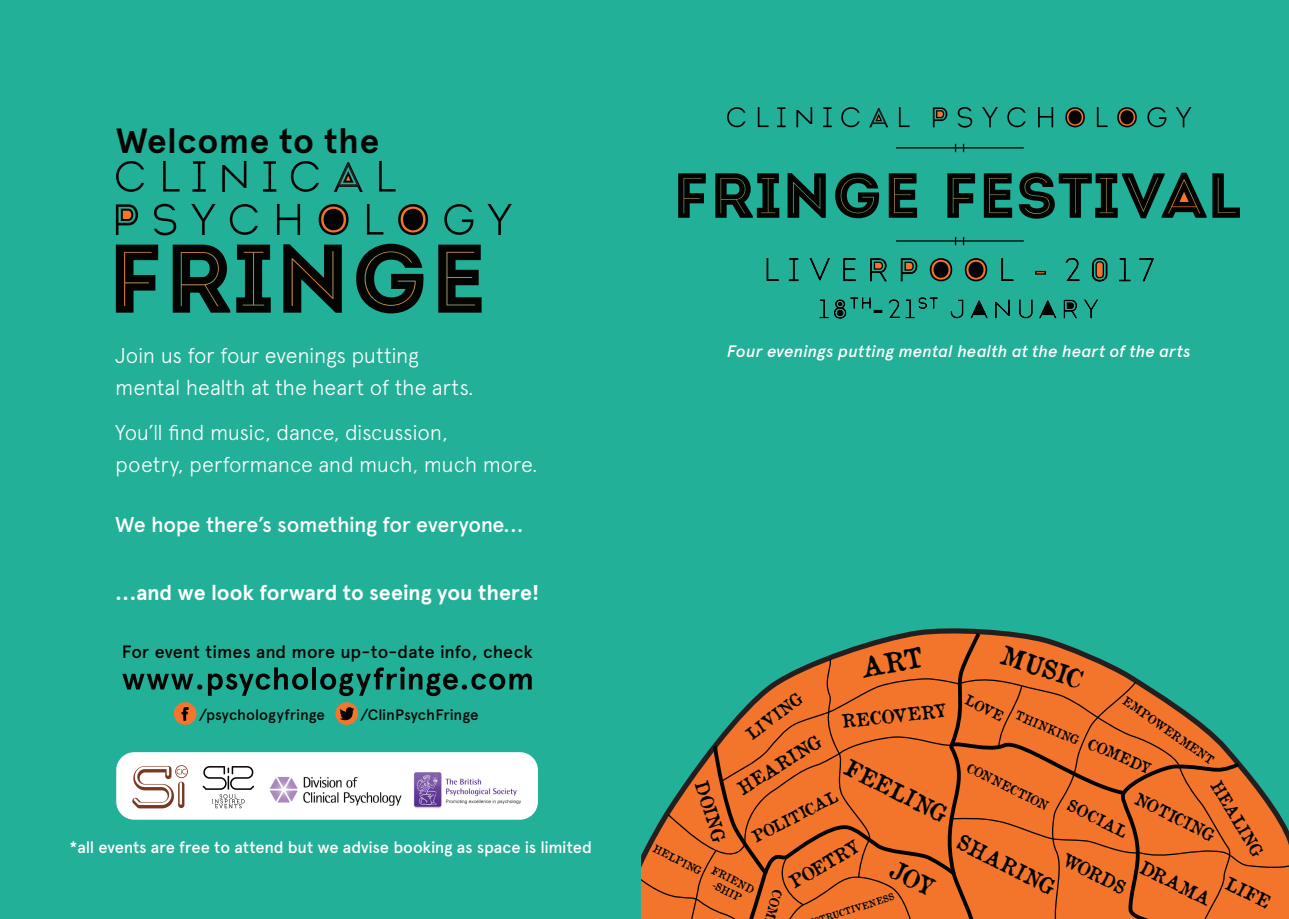
<style>
.page{position:relative;width:1289px;height:919px;background:#fff}
.page>*{position:absolute;margin:0;border:0;box-sizing:border-box;transform-origin:0 0}
.t1{font:700 35.1px "Apercu";letter-spacing:.015em;color:#040503}
.t2{font:25.65px "Old Newspaper Types";color:#040503}
.t3{font:22.65px "Old Newspaper Types";color:#040503}
.t4{font:300 21.45px/31.3px "Apercu";letter-spacing:-.015em;color:#fff}
.t5{font:500 21.45px "Apercu";letter-spacing:-.02em;color:#fff}
.t6{font:700 21.45px "Apercu";letter-spacing:-.005em;color:#fff}
.t7{font:21.15px "Old Newspaper Types";color:#040503}
.t8{font:18.15px "Old Newspaper Types";color:#040503}
.t9{font:500 17.85px "Apercu";color:#050504}
.t10{font:16.65px "Old Newspaper Types";color:#040503}
.t11{font:500 16.5px "Apercu";letter-spacing:-.01em;color:#fff}
.t12{font:italic 500 16.5px "Apercu";letter-spacing:.01em;color:#fff}
.t13{font:16.05px "Old Newspaper Types";color:#040503}
.t14{font:500 15.15px "Apercu";color:#050504}
.t15{font:14.1px "Old Newspaper Types";color:#040503}
.t16{font:12.9px "Old Newspaper Types";color:#040503}
.t17{font:12px "Old Newspaper Types";color:#040503}
.t18{font:10.5px/12.8px "Old Newspaper Types";color:#040503;text-align:center}
.t19{font:9.45px "Old Newspaper Types";color:#040503}
.s1{font-size:15.15px}
</style>
<div class="page">
<div style="left:0;top:0;width:1288px;height:918px;background:#23b098"></div>
<div style="left:116px;top:752px;width:422px;height:67px;background:#fff;border-radius:18px"></div>
<svg style="left:122px;top:667px;width:186px;height:28px"></svg>
<hr style="left:312px;top:667px;width:4px;height:22px;background:#050504">
<svg style="left:320px;top:666px;width:211px;height:30px"></svg>
<div style="left:174px;top:702px;width:22px;height:22px;background:#f3762c;border-radius:50%"></div>
<svg style="left:181px;top:707px;width:8px;height:13px"></svg>
<div style="left:335px;top:702px;width:23px;height:22px;background:#f3762c;border-radius:50%"></div>
<svg style="left:339px;top:705px;width:15px;height:15px"></svg>
<svg style="left:678px;top:173px;width:27px;height:45px"></svg>
<svg style="left:715px;top:173px;width:64px;height:45px"></svg>
<svg style="left:787px;top:173px;width:38px;height:45px"></svg>
<svg style="left:835px;top:173px;width:44px;height:45px"></svg>
<svg style="left:888px;top:173px;width:29px;height:45px"></svg>
<svg style="left:947px;top:173px;width:28px;height:45px"></svg>
<svg style="left:983px;top:173px;width:29px;height:45px"></svg>
<svg style="left:1018px;top:172px;width:188px;height:47px"></svg>
<svg style="left:1212px;top:173px;width:27px;height:45px"></svg>
<hr style="left:896px;top:147px;width:127px;height:1px;background:#040503">
<svg style="left:954px;top:144px;width:2px;height:8px"></svg>
<svg style="left:962px;top:144px;width:2px;height:8px"></svg>
<hr style="left:896px;top:240px;width:127px;height:1px;background:#040503">
<svg style="left:954px;top:237px;width:2px;height:8px"></svg>
<svg style="left:962px;top:237px;width:2px;height:8px"></svg>
<svg style="left:727px;top:107px;width:18px;height:20px"></svg>
<svg style="left:757px;top:107px;width:11px;height:20px"></svg>
<svg style="left:777px;top:107px;width:8px;height:20px"></svg>
<svg style="left:823px;top:107px;width:8px;height:20px"></svg>
<svg style="left:841px;top:107px;width:18px;height:20px"></svg>
<svg style="left:869px;top:108px;width:19px;height:19px"></svg>
<svg style="left:898px;top:107px;width:11px;height:20px"></svg>
<svg style="left:932px;top:107px;width:16px;height:20px"></svg>
<svg style="left:957px;top:107px;width:15px;height:21px"></svg>
<svg style="left:982px;top:107px;width:15px;height:20px"></svg>
<svg style="left:1007px;top:107px;width:18px;height:20px"></svg>
<svg style="left:1038px;top:107px;width:15px;height:20px"></svg>
<svg style="left:1065px;top:107px;width:19px;height:21px"></svg>
<svg style="left:1096px;top:107px;width:11px;height:20px"></svg>
<svg style="left:1117px;top:107px;width:19px;height:21px"></svg>
<svg style="left:1147px;top:107px;width:19px;height:20px"></svg>
<svg style="left:1175px;top:107px;width:16px;height:20px"></svg>
<svg style="left:766px;top:258px;width:13px;height:23px"></svg>
<svg style="left:788px;top:258px;width:11px;height:24px"></svg>
<svg style="left:809px;top:258px;width:21px;height:23px"></svg>
<svg style="left:843px;top:258px;width:13px;height:24px"></svg>
<svg style="left:870px;top:258px;width:17px;height:24px"></svg>
<svg style="left:900px;top:258px;width:18px;height:24px"></svg>
<svg style="left:929px;top:258px;width:23px;height:24px"></svg>
<svg style="left:964px;top:258px;width:23px;height:24px"></svg>
<svg style="left:1001px;top:258px;width:13px;height:23px"></svg>
<svg style="left:1035px;top:271px;width:10px;height:4px"></svg>
<svg style="left:1065px;top:257px;width:15px;height:24px"></svg>
<svg style="left:1092px;top:257px;width:16px;height:25px"></svg>
<svg style="left:1119px;top:258px;width:12px;height:24px"></svg>
<svg style="left:1139px;top:258px;width:15px;height:24px"></svg>
<svg style="left:796px;top:107px;width:17px;height:21px"></svg>
<svg style="left:819px;top:297px;width:63px;height:22px"></svg>
<svg style="left:888px;top:297px;width:50px;height:22px"></svg>
<svg style="left:950px;top:299px;width:13px;height:19px"></svg>
<svg style="left:970px;top:299px;width:62px;height:20px"></svg>
<svg style="left:1039px;top:300px;width:18px;height:18px"></svg>
<svg style="left:1063px;top:299px;width:36px;height:20px"></svg>
<svg style="left:116px;top:244px;width:42px;height:68px"></svg>
<svg style="left:173px;top:244px;width:98px;height:68px"></svg>
<svg style="left:438px;top:244px;width:43px;height:68px"></svg>
<svg style="left:116px;top:161px;width:28px;height:31px"></svg>
<svg style="left:163px;top:161px;width:16px;height:30px"></svg>
<svg style="left:192px;top:161px;width:14px;height:31px"></svg>
<svg style="left:222px;top:161px;width:24px;height:31px"></svg>
<svg style="left:263px;top:161px;width:13px;height:31px"></svg>
<svg style="left:291px;top:161px;width:28px;height:31px"></svg>
<svg style="left:334px;top:162px;width:29px;height:30px"></svg>
<svg style="left:379px;top:161px;width:16px;height:30px"></svg>
<svg style="left:116px;top:204px;width:23px;height:31px"></svg>
<svg style="left:154px;top:203px;width:22px;height:33px"></svg>
<svg style="left:191px;top:204px;width:24px;height:31px"></svg>
<svg style="left:230px;top:204px;width:28px;height:31px"></svg>
<svg style="left:277px;top:203px;width:71px;height:110px"></svg>
<svg style="left:356px;top:204px;width:72px;height:109px"></svg>
<svg style="left:444px;top:204px;width:29px;height:31px"></svg>
<svg style="left:487px;top:204px;width:25px;height:31px"></svg>
<div style="left:219px;top:157px;width:10px;height:8px;background:#23b098"></div>
<div style="left:241px;top:188px;width:10px;height:8px;background:#23b098"></div>
<img style="left:413px;top:772px;width:108px;height:36px">
<img style="left:132px;top:765px;width:56px;height:44px">
<img style="left:202px;top:766px;width:52px;height:43px">
<img style="left:270px;top:777px;width:132px;height:29px">
<svg style="left:641px;top:630px;width:647px;height:289px"></svg>
<h1 class="t1" style="left:116px;top:119px;width:265px">Welcome to the</h1>
<p class="t4" style="left:115px;top:340px;width:360px">Join us for four evenings putting mental health at the heart of the arts.</p>
<p class="t4" style="left:115px;top:417px;width:424px">You’ll find music, dance, discussion,<br>poetry, performance and much, much more.</p>
<p class="t5" style="left:115px;top:511px;width:410px">We hope there’s something for everyone...</p>
<p class="t6" style="left:115px;top:580px;width:426px">...and we look forward to seeing you there!</p>
<p class="t9" style="left:122px;top:641px;width:412px">For event times and more up-to-date info, check</p>
<p class="t14" style="left:199px;top:705px;width:128px">/psychologyfringe</p>
<p class="t14" style="left:360px;top:705px;width:120px">/ClinPsychFringe</p>
<p class="t11" style="left:70px;top:837px;width:524px">*all events are free to attend but we advise booking as space is limited</p>
<p class="t12" style="left:727px;top:341px;width:465px">Four evenings putting mental health at the heart of the arts</p>
<p class="t2" style="left:1006px;top:637px;width:87px;rotate:18deg">MUSIC</p>
<p class="t15" style="left:970px;top:690px;width:42px;rotate:27deg">LOVE</p>
<p class="t10" style="left:741px;top:727px;width:67px;rotate:-37deg">LIVING</p>
<p class="t17" style="left:1128px;top:692px;width:109px;rotate:35deg">EMPOWERMENT</p>
<p class="t8" style="left:840px;top:709px;width:107px;rotate:-6deg">RECOVERY</p>
<p class="t17" style="left:1019px;top:706px;width:147px;rotate:23deg">THINKING <span class="s1">COMEDY</span></p>
<p class="t8" style="left:732px;top:779px;width:96px;rotate:-32deg">HEARING</p>
<p class="t3" style="left:852px;top:752px;width:113px;rotate:27deg">FEELING</p>
<p class="t16" style="left:971px;top:758px;width:91px;rotate:27deg">CONNECTION</p>
<p class="t7" style="left:964px;top:827px;width:108px;rotate:27deg">SHARING</p>
<p class="t10" style="left:1224px;top:775px;width:87px;rotate:59deg">HEALING</p>
<p class="t8" style="left:1231px;top:871px;width:49px;rotate:27deg">LIFE</p>
<p class="t8" style="left:712px;top:777px;width:64px;rotate:72deg">DOING</p>
<p class="t13" style="left:748px;top:828px;width:95px;rotate:-27deg">POLITICAL</p>
<p class="t10" style="left:1140px;top:787px;width:89px;rotate:27deg">NOTICING</p>
<p class="t13" style="left:1072px;top:793px;width:67px;rotate:27deg">SOCIAL</p>
<p class="t8" style="left:1068px;top:846px;width:71px;rotate:27deg">WORDS</p>
<p class="t8" style="left:784px;top:873px;width:79px;rotate:-30deg">POETRY</p>
<p class="t18" style="left:656px;top:841px;width:55px;rotate:27deg">HELPING</p>
<p class="t8" style="left:1146px;top:854px;width:78px;rotate:27deg">DRAMA</p>
<p class="t18" style="left:715px;top:863px;width:48px;rotate:27deg">FRIEND -SHIP</p>
<p class="t19" style="left:817px;top:913px;width:79px;rotate:-17deg">TRUCTIVENESS</p>
</div>
